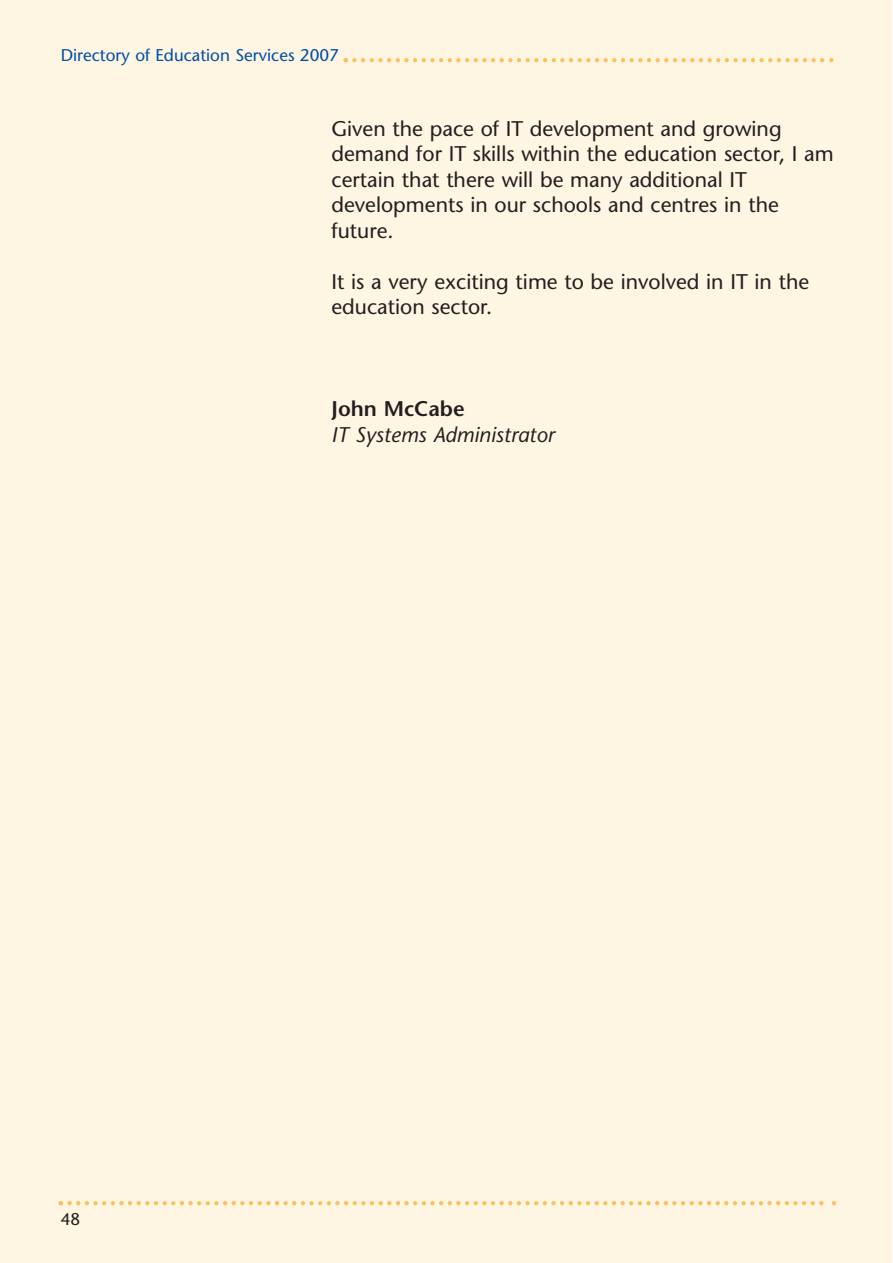
<style>
.page{position:relative;width:893px;height:1263px;background:#fff}
.page>*{position:absolute;margin:0;border:0;box-sizing:border-box;transform-origin:0 0}
.t1{font:21.15px/25.5px "Stone Sans";color:#231f20}
.t2{font:italic 21.15px "Stone Sans";color:#231f20}
.t3{font:600 21.15px "Stone Sans";color:#231f20}
.t4{font:16.95px "Stone Sans";color:#004fa3}
.t5{font:16.95px "Stone Sans";color:#231f20}
</style>
<div class="page">
<div style="left:1px;top:0;width:891px;height:1263px;background:#fef5e3"></div>
<svg style="left:59px;top:1201px;width:777px;height:4px"></svg>
<svg style="left:343px;top:58px;width:490px;height:4px"></svg>
<p class="t4" style="left:61px;top:48px;width:280px">Directory of Education Services 2007</p>
<p class="t1" style="left:331px;top:118px;width:504px">Given the pace of IT development and growing demand for IT skills within the education sector, I am certain that there will be many additional IT developments in our schools and centres in the future.</p>
<p class="t1" style="left:331px;top:271px;width:479px">It is a very exciting time to be involved in IT in the education sector.</p>
<p class="t3" style="left:331px;top:401px;width:135px">John McCabe</p>
<p class="t2" style="left:331px;top:426px;width:224px">IT Systems Administrator</p>
<p class="t5" style="left:61px;top:1212px;width:21px">48</p>
</div>
